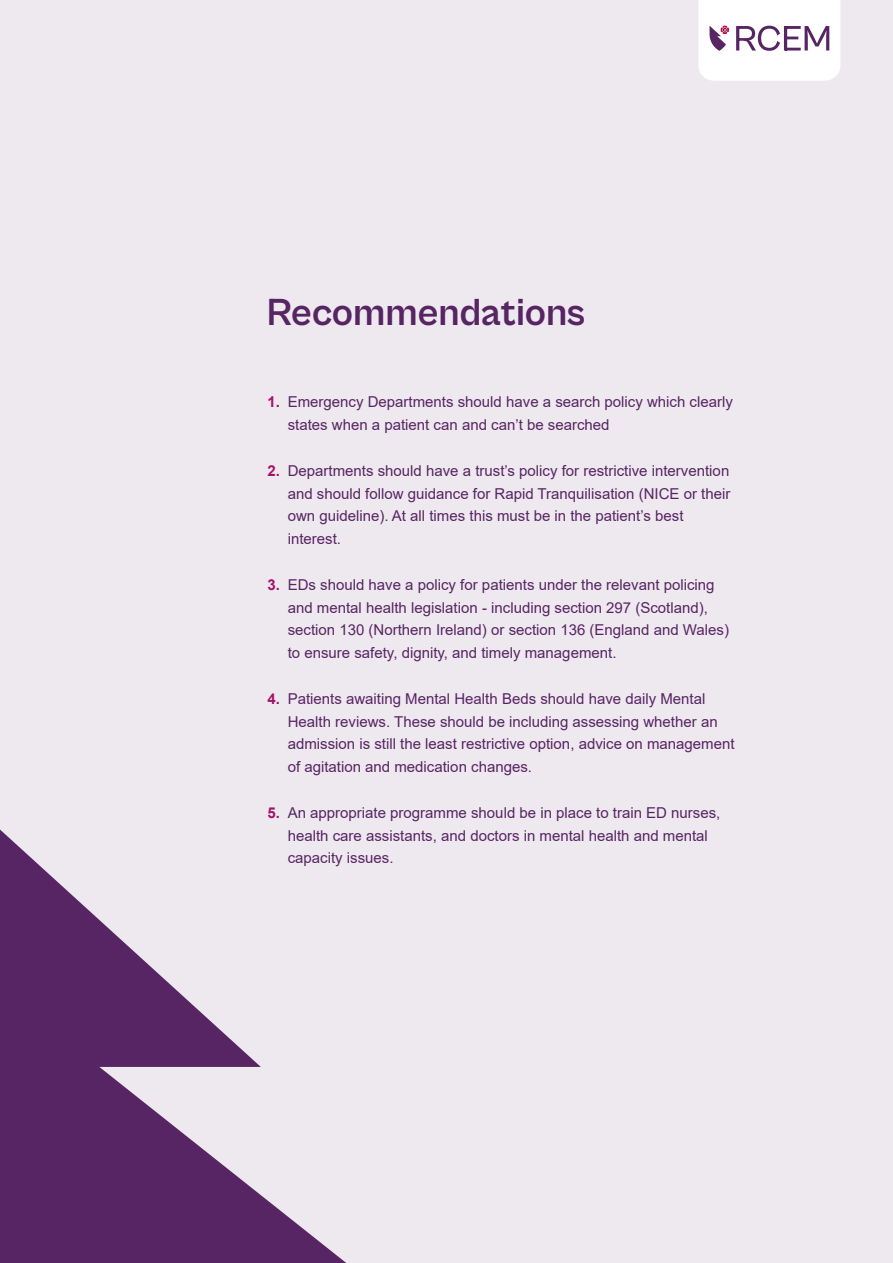
<style>
.page{position:relative;width:893px;height:1263px;background:#eee8ef}
.page>*{position:absolute;margin:0;border:0;box-sizing:border-box;transform-origin:0 0}
.t1{font:700 39px "Cabinet Grotesk Variable";color:#572563}
.t2{font:15px/22.5px "Arial";color:#572563}
.t3{font:700 15px "Arial";color:#a31268}
</style>
<div class="page">
<svg style="left:0;top:829px;width:346px;height:434px"></svg>
<svg style="left:698px;top:0;width:142px;height:81px;background:#eee8ef"></svg>
<h1 class="t1" style="left:267px;top:291px;width:320px">Recommendations</h1>
<p class="t3" style="left:268px;top:391px;width:14px">1.</p>
<p class="t3" style="left:268px;top:460px;width:14px">2.</p>
<p class="t3" style="left:268px;top:574px;width:14px">3.</p>
<p class="t3" style="left:268px;top:688px;width:14px">4.</p>
<p class="t3" style="left:268px;top:802px;width:14px">5.</p>
<p class="t2" style="left:288px;top:391px;width:447px">Emergency Departments should have a search policy which clearly states when a patient can and can’t be searched</p>
<p class="t2" style="left:288px;top:460px;width:444px">Departments should have a trust’s policy for restrictive intervention and should follow guidance for Rapid Tranquilisation (NICE or their own guideline). At all times this must be in the patient’s best interest.</p>
<p class="t2" style="left:288px;top:574px;width:443px">EDs should have a policy for patients under the relevant policing and mental health legislation - including section 297 (Scotland), section 130 (Northern Ireland) or section 136 (England and Wales) to ensure safety, dignity, and timely management.</p>
<p class="t2" style="left:288px;top:688px;width:448px">Patients awaiting Mental Health Beds should have daily Mental Health reviews. These should be including assessing whether an admission is still the least restrictive option, advice on management of agitation and medication changes.</p>
<p class="t2" style="left:288px;top:802px;width:434px">An appropriate programme should be in place to train ED nurses, health care assistants, and doctors in mental health and mental capacity issues.</p>
</div>
